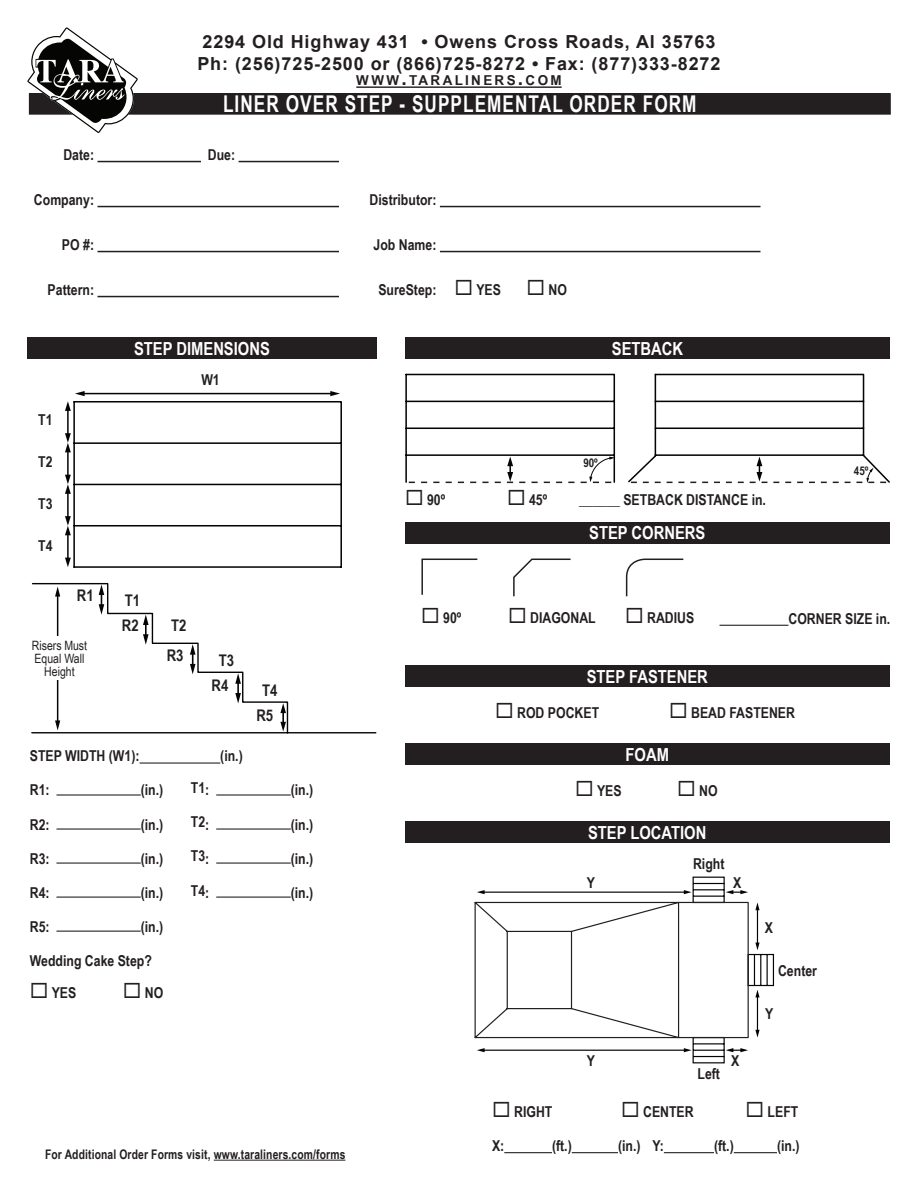
<style>
.page{position:relative;width:918px;height:1188px;background:#fff}
.page>*{position:absolute;margin:0;border:0;box-sizing:border-box;transform-origin:0 0}
.t1{font:700 23.1px "Arial Narrow";letter-spacing:.05em;color:#fff;scale:.91 1}
.t2{font:700 18px "Arial";letter-spacing:.05em;color:#231f20}
.t3{font:700 18px "Arial Narrow";color:#fff}
.t4{font:700 16.05px "Arial Narrow";color:#231f20}
.t5{font:700 15px "Arial Narrow";color:#231f20}
.t6{font:700 13.65px "Arial Narrow";letter-spacing:.145em;color:#231f20;scale:1.2 1}
.t7{font:700 13.2px "Arial Narrow";letter-spacing:.01em;color:#231f20;scale:.95 1}
.t8{font:12.9px/12.9px "Arial Narrow";color:#231f20;text-align:center}
.t9{font:700 12px "Arial Narrow";color:#231f20}
.s1{font-size:19.5px}
</style>
<div class="page">
<div style="left:29px;top:94px;width:861px;height:20px;background:#231f20"></div>
<div style="left:29px;top:93px;width:862px;height:22px;border:1px solid #231f20"></div>
<svg style="left:27px;top:27px;width:111px;height:106px"></svg>
<hr style="left:356px;top:86px;width:206px;height:2px;background:#231f20">
<hr style="left:98px;top:161px;width:103px;height:1px;background:#231f20">
<hr style="left:239px;top:161px;width:100px;height:1px;background:#231f20">
<hr style="left:98px;top:206px;width:241px;height:1px;background:#231f20">
<hr style="left:440px;top:206px;width:321px;height:1px;background:#231f20">
<hr style="left:98px;top:251px;width:241px;height:1px;background:#231f20">
<hr style="left:440px;top:251px;width:321px;height:1px;background:#231f20">
<hr style="left:98px;top:296px;width:241px;height:1px;background:#231f20">
<hr style="left:140px;top:762px;width:80px;height:2px;background:#231f20">
<hr style="left:56px;top:794px;width:85px;height:2px;background:#231f20">
<hr style="left:216px;top:794px;width:75px;height:2px;background:#231f20">
<hr style="left:56px;top:828px;width:85px;height:2px;background:#231f20">
<hr style="left:216px;top:828px;width:75px;height:2px;background:#231f20">
<hr style="left:56px;top:863px;width:85px;height:1px;background:#231f20">
<hr style="left:216px;top:863px;width:75px;height:1px;background:#231f20">
<hr style="left:56px;top:897px;width:85px;height:1px;background:#231f20">
<hr style="left:216px;top:897px;width:75px;height:1px;background:#231f20">
<hr style="left:56px;top:931px;width:85px;height:1px;background:#231f20">
<svg style="left:31px;top:582px;width:346px;height:152px"></svg>
<svg style="left:474px;top:876px;width:300px;height:188px"></svg>
<hr style="left:57px;top:595px;width:1px;height:127px;background:#040503">
<svg style="left:55px;top:587px;width:5px;height:10px"></svg>
<svg style="left:55px;top:720px;width:5px;height:10px"></svg>
<svg style="left:99px;top:585px;width:5px;height:30px"></svg>
<svg style="left:143px;top:615px;width:6px;height:30px"></svg>
<svg style="left:190px;top:644px;width:6px;height:30px"></svg>
<svg style="left:235px;top:673px;width:6px;height:30px"></svg>
<svg style="left:280px;top:703px;width:6px;height:29px"></svg>
<svg style="left:73px;top:401px;width:269px;height:167px"></svg>
<hr style="left:83px;top:393px;width:249px;height:1px;background:#040503">
<svg style="left:330px;top:391px;width:10px;height:5px"></svg>
<hr style="left:67px;top:409px;width:2px;height:26px;background:#040503">
<svg style="left:65px;top:391px;width:20px;height:20px"></svg>
<hr style="left:67px;top:451px;width:2px;height:25px;background:#040503">
<svg style="left:65px;top:433px;width:6px;height:19px"></svg>
<hr style="left:67px;top:492px;width:2px;height:26px;background:#040503">
<svg style="left:65px;top:475px;width:6px;height:19px"></svg>
<hr style="left:67px;top:534px;width:2px;height:25px;background:#040503">
<svg style="left:65px;top:516px;width:6px;height:19px"></svg>
<svg style="left:65px;top:558px;width:6px;height:9px"></svg>
<div style="left:32px;top:637px;width:55px;height:43px;background:#fff"></div>
<svg style="left:405px;top:373px;width:211px;height:111px"></svg>
<svg style="left:628px;top:373px;width:262px;height:111px"></svg>
<hr style="left:504px;top:1152px;width:48px;height:1px;background:#231f20">
<hr style="left:572px;top:1152px;width:46px;height:1px;background:#231f20">
<hr style="left:664px;top:1152px;width:50px;height:1px;background:#231f20">
<hr style="left:734px;top:1152px;width:43px;height:1px;background:#231f20">
<div style="left:27px;top:337px;width:349px;height:22px;background:#231f20"></div>
<div style="left:405px;top:337px;width:485px;height:22px;background:#231f20"></div>
<div style="left:405px;top:522px;width:485px;height:22px;background:#231f20"></div>
<div style="left:405px;top:665px;width:485px;height:22px;background:#231f20"></div>
<div style="left:405px;top:743px;width:485px;height:22px;background:#231f20"></div>
<div style="left:405px;top:822px;width:484px;height:21px;background:#231f20"></div>
<svg style="left:421px;top:558px;width:57px;height:37px"></svg>
<svg style="left:625px;top:558px;width:59px;height:39px"></svg>
<svg style="left:513px;top:558px;width:58px;height:39px"></svg>
<hr style="left:719px;top:625px;width:69px;height:1px;background:#231f20">
<hr style="left:214px;top:1160px;width:131px;height:1px;background:#231f20">
<p class="t2" style="left:203px;top:31px;width:514px">2294 Old Highway 431 • Owens Cross Roads, Al 35763</p>
<p class="t2" style="left:197px;top:54px;width:525px">Ph: (256)725-2500 or (866)725-8272 • Fax: (877)333-8272</p>
<p class="t6" style="left:356px;top:70px;width:173px">WWW<span class="s1">.</span>TARALINERS<span class="s1">.</span>COM</p>
<p class="t1" style="left:223px;top:86px;width:522px">LINER OVER STEP - SUPPLEMENTAL ORDER FORM</p>
<p class="t5" style="left:63px;top:143px;width:32px">Date:</p>
<p class="t5" style="left:208px;top:143px;width:29px">Due:</p>
<p class="t5" style="left:34px;top:188px;width:62px">Company:</p>
<p class="t5" style="left:370px;top:188px;width:68px">Distributor:</p>
<p class="t5" style="left:62px;top:233px;width:34px">PO #:</p>
<p class="t5" style="left:374px;top:233px;width:64px">Job Name:</p>
<p class="t5" style="left:48px;top:278px;width:48px">Pattern:</p>
<p class="t5" style="left:378px;top:278px;width:190px">SureStep: ◻ YES ◻ NO</p>
<p class="t3" style="left:134px;top:335px;width:137px">STEP DIMENSIONS</p>
<p class="t3" style="left:612px;top:335px;width:73px">SETBACK</p>
<p class="t5" style="left:38px;top:408px;width:16px">T1</p>
<p class="t5" style="left:38px;top:450px;width:16px">T2</p>
<p class="t5" style="left:38px;top:492px;width:16px">T3</p>
<p class="t5" style="left:38px;top:534px;width:16px">T4</p>
<p class="t5" style="left:201px;top:368px;width:20px">W1</p>
<p class="t4" style="left:77px;top:583px;width:18px">R1</p>
<p class="t4" style="left:125px;top:588px;width:17px">T1</p>
<p class="t4" style="left:122px;top:614px;width:18px">R2</p>
<p class="t4" style="left:171px;top:614px;width:17px">T2</p>
<p class="t4" style="left:167px;top:644px;width:18px">R3</p>
<p class="t4" style="left:219px;top:648px;width:17px">T3</p>
<p class="t4" style="left:212px;top:674px;width:18px">R4</p>
<p class="t4" style="left:262px;top:678px;width:17px">T4</p>
<p class="t4" style="left:256px;top:704px;width:18px">R5</p>
<p class="t8" style="left:32px;top:639px;width:57px">Risers Must<br>Equal Wall<br>Height</p>
<p class="t5" style="left:30px;top:745px;width:111px">STEP WIDTH (W1):</p>
<p class="t5" style="left:220px;top:745px;width:24px">(in.)</p>
<p class="t5" style="left:30px;top:779px;width:21px">R1:</p>
<p class="t5" style="left:141px;top:779px;width:24px">(in.)</p>
<p class="t5" style="left:191px;top:777px;width:20px">T1:</p>
<p class="t5" style="left:291px;top:779px;width:24px">(in.)</p>
<p class="t5" style="left:30px;top:813px;width:21px">R2:</p>
<p class="t5" style="left:141px;top:813px;width:24px">(in.)</p>
<p class="t5" style="left:191px;top:811px;width:20px">T2:</p>
<p class="t5" style="left:291px;top:813px;width:24px">(in.)</p>
<p class="t5" style="left:30px;top:847px;width:21px">R3:</p>
<p class="t5" style="left:141px;top:847px;width:24px">(in.)</p>
<p class="t5" style="left:191px;top:845px;width:20px">T3:</p>
<p class="t5" style="left:291px;top:847px;width:24px">(in.)</p>
<p class="t5" style="left:30px;top:881px;width:21px">R4:</p>
<p class="t5" style="left:141px;top:881px;width:24px">(in.)</p>
<p class="t5" style="left:191px;top:879px;width:20px">T4:</p>
<p class="t5" style="left:291px;top:881px;width:24px">(in.)</p>
<p class="t5" style="left:30px;top:915px;width:21px">R5:</p>
<p class="t5" style="left:141px;top:915px;width:24px">(in.)</p>
<p class="t5" style="left:30px;top:949px;width:124px">Wedding Cake Step?</p>
<p class="t5" style="left:30px;top:981px;width:48px">◻ YES</p>
<p class="t5" style="left:123px;top:981px;width:42px">◻ NO</p>
<p class="t7" style="left:45px;top:1144px;width:318px">For Additional Order Forms visit, www.taraliners.com/forms</p>
<p class="t9" style="left:583px;top:454px;width:16px">90º</p>
<p class="t5" style="left:405px;top:489px;width:42px">◻ 90º</p>
<p class="t5" style="left:507px;top:489px;width:42px">◻ 45º</p>
<p class="t5" style="left:579px;top:489px;width:189px">______ SETBACK DISTANCE in.</p>
<p class="t3" style="left:589px;top:519px;width:118px">STEP CORNERS</p>
<p class="t9" style="left:854px;top:462px;width:16px">45º</p>
<p class="t5" style="left:421px;top:607px;width:42px">◻ 90º</p>
<p class="t5" style="left:508px;top:607px;width:89px">◻ DIAGONAL</p>
<p class="t5" style="left:625px;top:607px;width:71px">◻ RADIUS</p>
<p class="t5" style="left:788px;top:607px;width:103px">CORNER SIZE in.</p>
<p class="t3" style="left:587px;top:663px;width:123px">STEP FASTENER</p>
<p class="t5" style="left:495px;top:701px;width:106px">◻ ROD POCKET</p>
<p class="t5" style="left:669px;top:701px;width:127px">◻ BEAD FASTENER</p>
<p class="t3" style="left:626px;top:741px;width:45px">FOAM</p>
<p class="t5" style="left:575px;top:780px;width:48px">◻ YES</p>
<p class="t5" style="left:677px;top:780px;width:42px">◻ NO</p>
<p class="t3" style="left:588px;top:819px;width:120px">STEP LOCATION</p>
<p class="t5" style="left:587px;top:871px;width:10px">Y</p>
<p class="t5" style="left:587px;top:1050px;width:10px">Y</p>
<p class="t5" style="left:693px;top:853px;width:33px">Right</p>
<p class="t5" style="left:733px;top:871px;width:10px">X</p>
<p class="t5" style="left:698px;top:1063px;width:24px">Left</p>
<p class="t5" style="left:731px;top:1050px;width:10px">X</p>
<p class="t5" style="left:765px;top:917px;width:10px">X</p>
<p class="t5" style="left:778px;top:960px;width:40px">Center</p>
<p class="t5" style="left:765px;top:1003px;width:10px">Y</p>
<p class="t5" style="left:492px;top:1100px;width:62px">◻ RIGHT</p>
<p class="t5" style="left:621px;top:1100px;width:74px">◻ CENTER</p>
<p class="t5" style="left:746px;top:1100px;width:54px">◻ LEFT</p>
<p class="t5" style="left:492px;top:1134px;width:14px">X:</p>
<p class="t5" style="left:552px;top:1134px;width:21px">(ft.)</p>
<p class="t5" style="left:618px;top:1134px;width:47px">(in.) Y:</p>
<p class="t5" style="left:714px;top:1134px;width:21px">(ft.)</p>
<p class="t5" style="left:777px;top:1134px;width:24px">(in.)</p>
</div>
